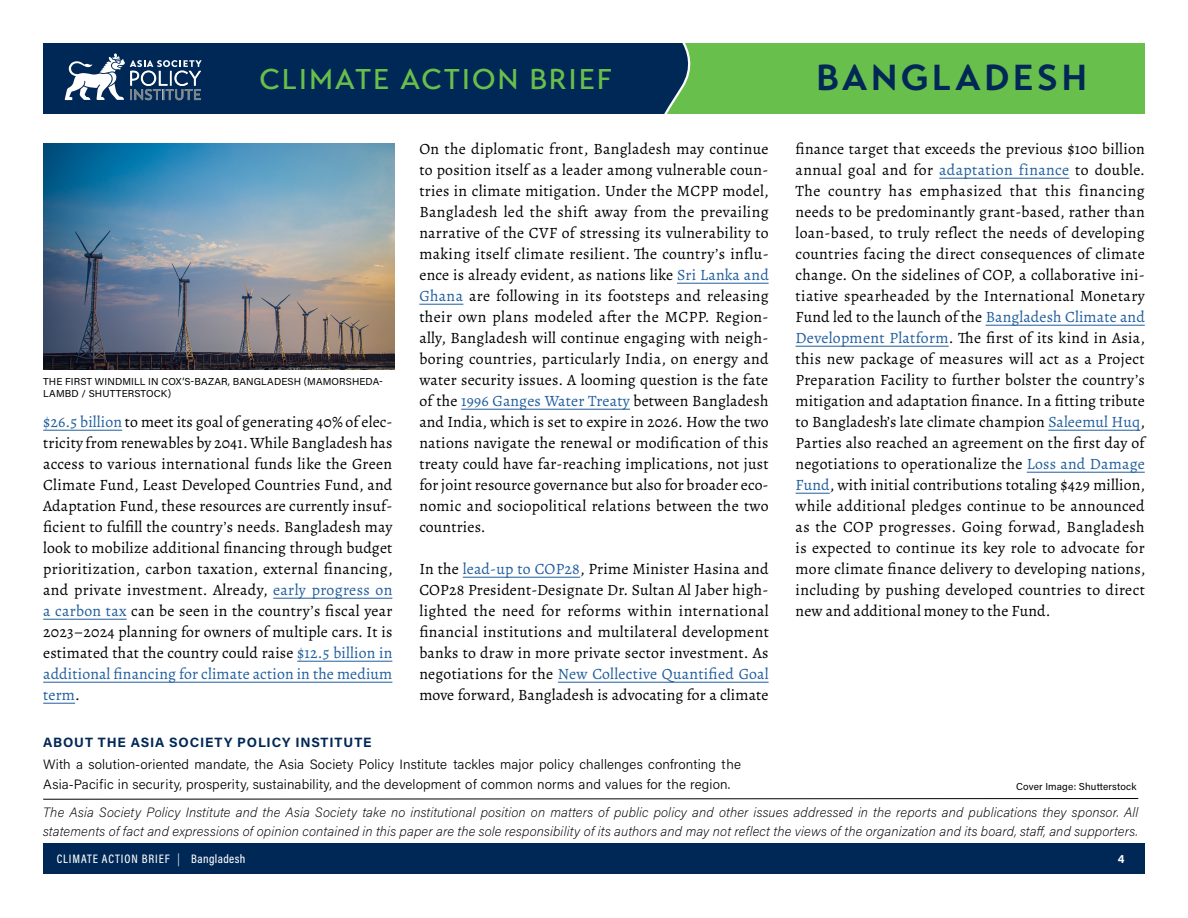
<style>
.page{position:relative;width:1188px;height:918px;background:#fff}
.page>*{position:absolute;margin:0;border:0;box-sizing:border-box;transform-origin:0 0}
.t1{font:700 36px "Transat Text";letter-spacing:.09em;color:#002856}
.t2{font:500 28.5px "Transat Text";letter-spacing:.065em;color:#68bf4b}
.t3{font:15.75px/21px "Alegreya";letter-spacing:.01em;color:#000;text-align:justify}
.t4{font:italic 200 13.5px/19.5px "Acumin Pro";letter-spacing:.01em;color:#000}
.t5{font:300 13.5px/19.5px "Acumin Pro";letter-spacing:.01em;color:#000}
.t6{font:700 13.5px "Acumin Pro";letter-spacing:.06em;color:#002856}
.t7{font:500 12.3px "Acumin Pro Cond";letter-spacing:.07em;color:#fff}
.t8{font:700 12px "Acumin Pro";color:#fff}
.t9{font:10.05px/12px "Acumin Pro";letter-spacing:.01em;color:#000}
.s1{color:#215e9e}
.s2{font-weight:300}
</style>
<div class="page">
<div style="left:43px;top:843px;width:1102px;height:31px;background:#002856"></div>
<div style="left:635px;top:43px;width:510px;height:71px;background:#68bf4b"></div>
<svg style="left:654px;top:43px;width:37px;height:71px"></svg>
<div style="left:43px;top:43px;width:611px;height:71px;background:#002856"></div>
<svg style="left:64px;top:53px;width:138px;height:48px"></svg>
<hr style="left:43px;top:430px;width:79px;height:1px;background:#215e9e">
<hr style="left:273px;top:598px;width:119px;height:1px;background:#215e9e">
<hr style="left:43px;top:619px;width:84px;height:1px;background:#215e9e">
<hr style="left:297px;top:661px;width:95px;height:1px;background:#215e9e">
<hr style="left:43px;top:682px;width:349px;height:1px;background:#215e9e">
<hr style="left:43px;top:703px;width:32px;height:1px;background:#215e9e">
<hr style="left:677px;top:283px;width:92px;height:1px;background:#215e9e">
<hr style="left:419px;top:304px;width:44px;height:1px;background:#215e9e">
<hr style="left:461px;top:409px;width:169px;height:1px;background:#215e9e">
<hr style="left:463px;top:577px;width:117px;height:1px;background:#215e9e">
<hr style="left:558px;top:682px;width:211px;height:1px;background:#215e9e">
<hr style="left:939px;top:178px;width:130px;height:1px;background:#215e9e">
<hr style="left:986px;top:325px;width:159px;height:1px;background:#215e9e">
<hr style="left:796px;top:346px;width:153px;height:1px;background:#215e9e">
<hr style="left:1048px;top:430px;width:92px;height:1px;background:#215e9e">
<hr style="left:1027px;top:472px;width:118px;height:1px;background:#215e9e">
<hr style="left:796px;top:493px;width:34px;height:1px;background:#215e9e">
<svg style="left:43px;top:798px;width:1096px;height:2px;background:#7f7f7f"></svg>
<img style="left:43px;top:144px;width:351px;height:226px">
<h2 class="t2" style="left:259px;top:62px;width:354px">CLIMATE ACTION BRIEF</h2>
<p class="t9" style="left:43px;top:375px;width:341px">THE FIRST WINDMILL IN COX’S-BAZAR, BANGLADESH (MAMORSHEDA-<br>LAMBD / SHUTTERSTOCK)</p>
<p class="t3" style="left:43px;top:411px;width:351px"><span class="s1">$26.5 billion</span> to meet its goal of generating 40% of elec&shy;tricity from renewables by 2041. While Bangladesh has access to various international funds like the Green Climate Fund, Least Developed Countries Fund, and Adaptation Fund, these resources are currently insuf&shy;ficient to fulfill the country’s needs. Bangladesh may look to mobilize additional financing through budget prioritization, carbon taxation, external financing, and private investment. Already, <span class="s1">early progress on a carbon tax</span> can be seen in the country’s fiscal year 2023–2024 planning for owners of multiple cars. It is estimated that the country could raise <span class="s1">$12.5 billion in additional financing for climate action in the medium term</span>.</p>
<p class="t3" style="left:419px;top:138px;width:351px">On the diplomatic front, Bangladesh may continue to position itself as a leader among vulnerable coun&shy;tries in climate mitigation. Under the MCPP model, Bangladesh led the shift away from the prevailing narrative of the CVF of stressing its vulnerability to making itself climate resilient. The country’s influ&shy;ence is already evident, as nations like <span class="s1">Sri Lanka and Ghana</span> are following in its footsteps and releasing their own plans modeled after the MCPP. Region&shy;ally, Bangladesh will continue engaging with neigh&shy;boring countries, particularly India, on energy and water security issues. A looming question is the fate of the <span class="s1">1996 Ganges Water Treaty</span> between Bangladesh and India, which is set to expire in 2026. How the two nations navigate the renewal or modification of this treaty could have far-reaching implications, not just for joint resource governance but also for broader eco&shy;nomic and sociopolitical relations between the two countries.</p>
<p class="t3" style="left:419px;top:558px;width:351px">In the <span class="s1">lead-up to COP28</span>, Prime Minister Hasina and COP28 President-Designate Dr. Sultan Al Jaber high&shy;lighted the need for reforms within international financial institutions and multilateral development banks to draw in more private sector investment. As negotiations for the <span class="s1">New Collective Quantified Goal </span>move forward, Bangladesh is advocating for a climate</p>
<p class="t6" style="left:43px;top:733px;width:330px">ABOUT THE ASIA SOCIETY POLICY INSTITUTE</p>
<p class="t5" style="left:43px;top:754px;width:699px">With a solution-oriented mandate, the Asia Society Policy Institute tackles major policy challenges confronting the<br>Asia-Pacific in security, prosperity, sustainability, and the development of common norms and values for the region.</p>
<h1 class="t1" style="left:816px;top:56px;width:273px">BANGLADESH</h1>
<p class="t3" style="left:796px;top:138px;width:351px">finance target that exceeds the previous $100 billion annual goal and for <span class="s1">adaptation finance</span> to double.<br>The country has emphasized that this financing needs to be predominantly grant-based, rather than loan-based, to truly reflect the needs of developing countries facing the direct consequences of climate change. On the sidelines of COP, a collaborative ini&shy;tiative spearheaded by the International Monetary Fund led to the launch of the <span class="s1">Bangladesh Climate and Development Platform</span>. The first of its kind in Asia, this new package of measures will act as a Project Preparation Facility to further bolster the country’s mitigation and adaptation finance. In a fitting tribute to Bangladesh’s late climate champion <span class="s1">Saleemul Huq</span>, Parties also reached an agreement on the first day of negotiations to operationalize the <span class="s1">Loss and Damage Fund</span>, with initial contributions totaling $429 million, while additional pledges continue to be announced as the COP progresses. Going forwad, Bangladesh is expected to continue its key role to advocate for more climate finance delivery to developing nations, including by pushing developed countries to direct new and additional money to the Fund.</p>
<p class="t9" style="left:1016px;top:780px;width:122px">Cover Image: Shutterstock</p>
<p class="t4" style="left:43px;top:802px;width:1097px">The Asia Society Policy Institute and the Asia Society take no institutional position on matters of public policy and other issues addressed in the reports and publications they sponsor. All statements of fact and expressions of opinion contained in this paper are the sole responsibility of its authors and may not reflect the views of the organization and its board, staff, and supporters.</p>
<p class="t7" style="left:57px;top:851px;width:190px">CLIMATE ACTION BRIEF <span class="s2">|</span> Bangladesh</p>
<p class="t8" style="left:1118px;top:851px;width:8px">4</p>
</div>
